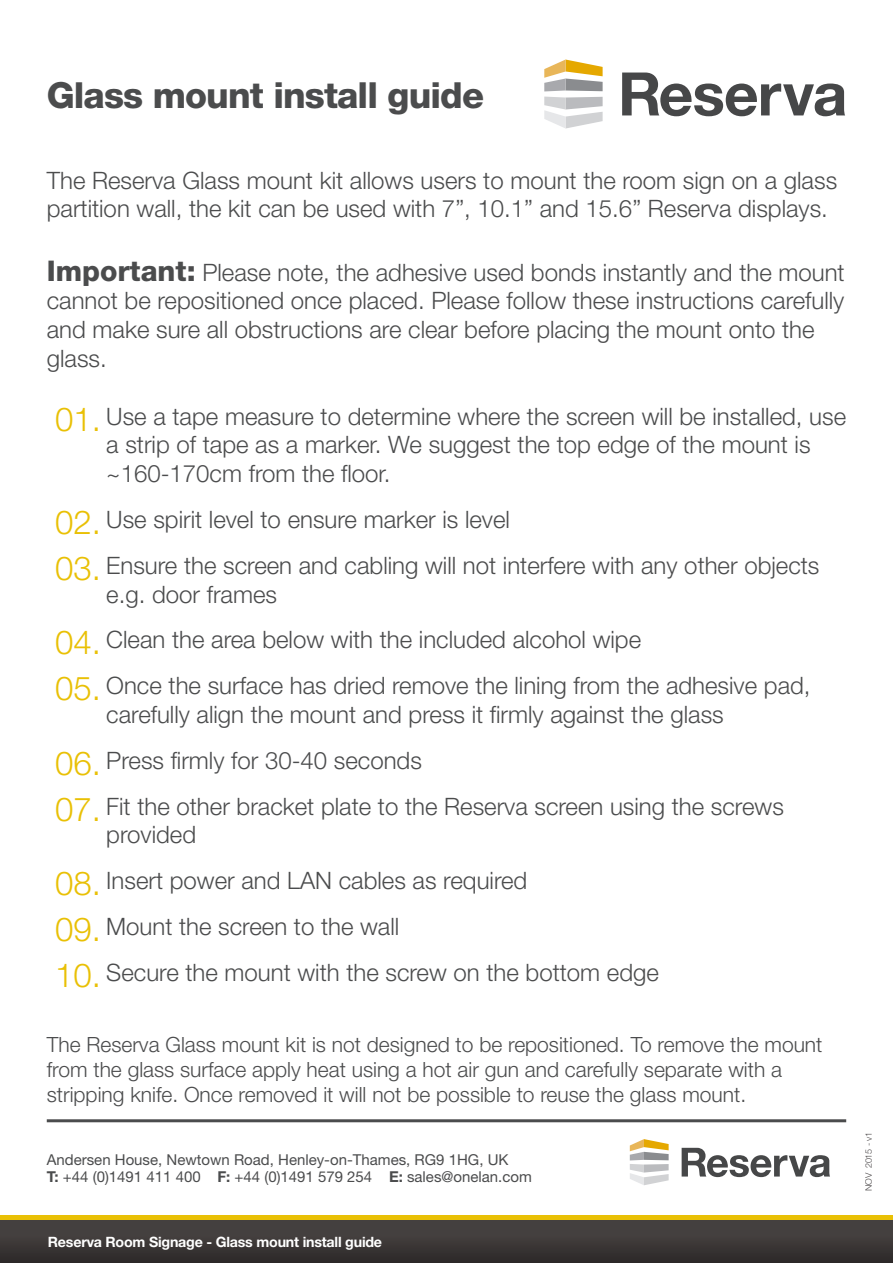
<style>
.page{position:relative;width:893px;height:1263px;background:#fff}
.page>*{position:absolute;margin:0;border:0;box-sizing:border-box;transform-origin:0 0}
.ONELAN_HEADER{font:800 36px "Helvetica Neue";letter-spacing:-.025em;color:#4b4c4d}
.ONELAN_SUBHEAD{font:300 24px/28.8px "Helvetica Neue";color:#4b4c4d}
.ONELAN_SUBHEAD-2{font:300 21px/25.2px "Helvetica Neue";color:#4b4c4d}
.t1{font:15px/16px "Helvetica Neue";color:#4b4c4d}
.ONELAN_BODY{font:700 14.25px "Helvetica Neue";letter-spacing:-.015em;color:#fff}
.t2{font:300 9px "Helvetica Neue";letter-spacing:-.015em;color:#231f20}
.s1{font-weight:800;font-size:28.5px}
.s2{font-size:33px;color:#e9c005}
.s3{font-weight:700}
</style>
<div class="page">
<svg style="left:0;top:1219px;width:893px;height:44px;background:#403b36"></svg>
<hr style="left:0;top:1215px;width:893px;height:4px;background:#e9c005">
<svg style="left:622px;top:73px;width:223px;height:43px"></svg>
<svg style="left:544px;top:60px;width:59px;height:31px"></svg>
<svg style="left:544px;top:97px;width:59px;height:31px"></svg>
<svg style="left:682px;top:1148px;width:148px;height:29px"></svg>
<svg style="left:630px;top:1139px;width:39px;height:46px"></svg>
<hr style="left:47px;top:1119px;width:799px;height:3px;background:#4b4c4d">
<p class="ONELAN_HEADER" style="left:47px;top:74px;width:439px">Glass mount install guide</p>
<p class="ONELAN_SUBHEAD" style="left:47px;top:165px;width:792px">The Reserva Glass mount kit allows users to mount the room sign on a glass partition wall, the kit can be used with 7”, 10.1” and 15.6” Reserva displays.</p>
<p class="ONELAN_SUBHEAD" style="left:47px;top:257px;width:799px"><span class="s1">Important:</span> Please note, the adhesive used bonds instantly and the mount cannot be repositioned once placed. Please follow these instructions carefully and make sure all obstructions are clear before placing the mount onto the glass.</p>
<p class="ONELAN_SUBHEAD" style="left:106px;top:401px;width:741px;text-indent:-51px"><span class="s2">01.</span> Use a tape measure to determine where the screen will be installed, use a strip of tape as a marker. We suggest the top edge of the mount is ~160-170cm from the floor.</p>
<p class="ONELAN_SUBHEAD" style="left:55px;top:504px;width:456px"><span class="s2">02.</span> Use spirit level to ensure marker is level</p>
<p class="ONELAN_SUBHEAD" style="left:106px;top:550px;width:715px;text-indent:-51px"><span class="s2">03.</span> Ensure the screen and cabling will not interfere with any other objects e.g. door frames</p>
<p class="ONELAN_SUBHEAD" style="left:55px;top:625px;width:587px"><span class="s2">04.</span> Clean the area below with the included alcohol wipe</p>
<p class="ONELAN_SUBHEAD" style="left:106px;top:671px;width:706px;text-indent:-51px"><span class="s2">05.</span> Once the surface has dried remove the lining from the adhesive pad, carefully align the mount and press it firmly against the glass</p>
<p class="ONELAN_SUBHEAD" style="left:55px;top:745px;width:368px"><span class="s2">06.</span> Press firmly for 30-40 seconds</p>
<p class="ONELAN_SUBHEAD" style="left:106px;top:791px;width:679px;text-indent:-51px"><span class="s2">07.</span> Fit the other bracket plate to the Reserva screen using the screws provided</p>
<p class="ONELAN_SUBHEAD" style="left:55px;top:866px;width:474px"><span class="s2">08.</span> Insert power and LAN cables as required</p>
<p class="ONELAN_SUBHEAD" style="left:55px;top:911px;width:345px"><span class="s2">09.</span> Mount the screen to the wall</p>
<p class="ONELAN_SUBHEAD" style="left:55px;top:957px;width:605px"><span class="s2">10.</span> Secure the mount with the screw on the bottom edge</p>
<p class="ONELAN_SUBHEAD-2" style="left:47px;top:1031px;width:777px">The Reserva Glass mount kit is not designed to be repositioned. To remove the mount from the glass surface apply heat using a hot air gun and carefully separate with a stripping knife. Once removed it will not be possible to reuse the glass mount.</p>
<p class="t1" style="left:47px;top:1152px;width:487px">Andersen House, Newtown Road, Henley-on-Thames, RG9 1HG, UK<br><span class="s3">T:</span> +44 (0)1491 411 400 <span class="s3">F:</span> +44 (0)1491 579 254 <span class="s3">E:</span> sales@onelan.com</p>
<p class="ONELAN_BODY" style="left:48px;top:1233px;width:336px">Reserva Room Signage - Glass mount install guide</p>
<p class="t2" style="left:863px;top:1191px;width:61px;rotate:-90deg">NOV 2015 - v1</p>
</div>
